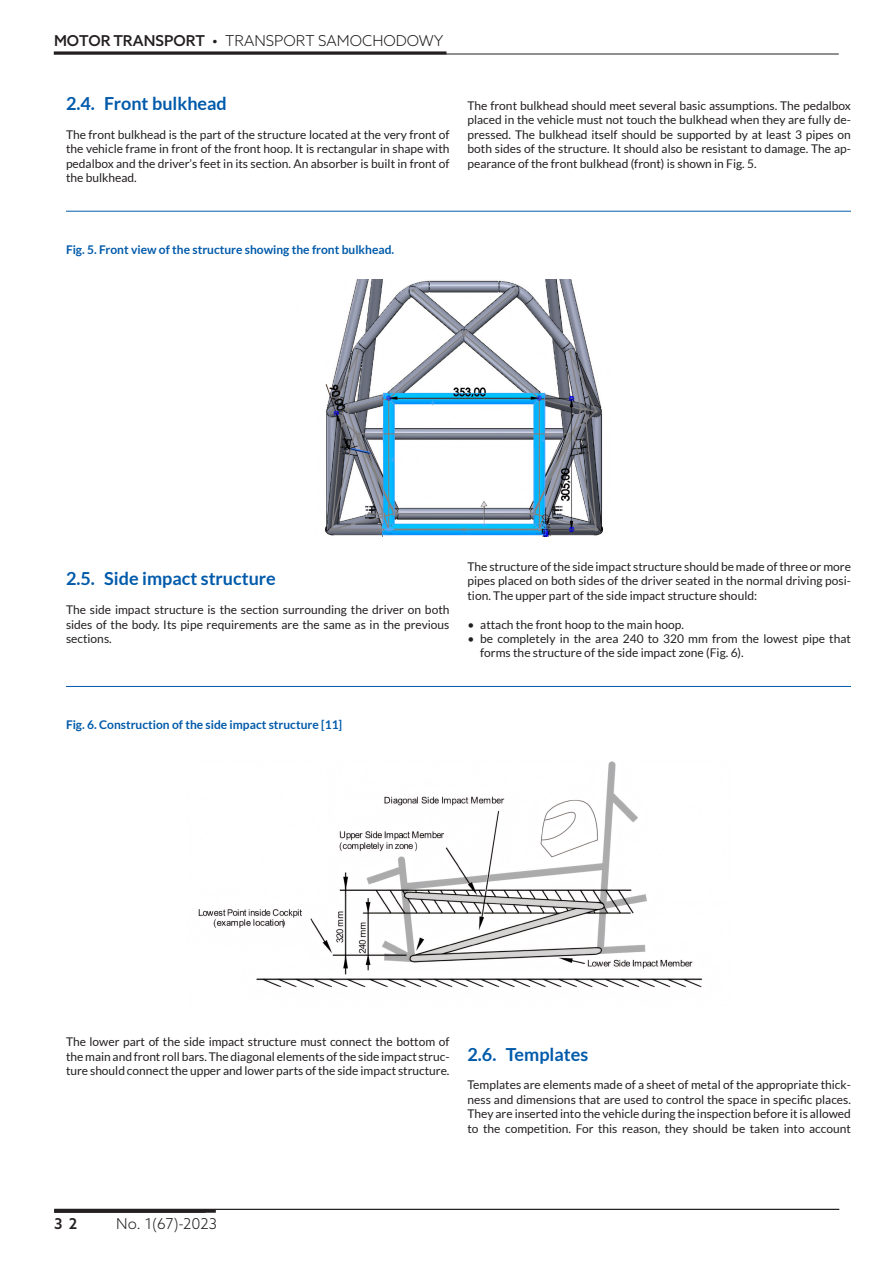
<style>
.page{position:relative;width:893px;height:1263px;background:#fff}
.page>*{position:absolute;margin:0;border:0;box-sizing:border-box;transform-origin:0 0}
.t1{font:700 18px "Lato";color:#015aaa}
.t2{font:300 15px "Azo Sans";color:#231f20}
.t3{font:500 15px "Azo Sans";color:#231f20}
.t4{font:12px/14.4px "Lato";color:#231f20;text-align:justify}
.t5{font:700 12px "Lato";color:#015aaa}
.s1{font-weight:500}
</style>
<div class="page">
<hr style="left:54px;top:54px;width:785px;height:1px;background:#231f20">
<hr style="left:54px;top:51px;width:392px;height:3px;background:#231f20">
<hr style="left:54px;top:1209px;width:785px;height:1px;background:#231f20">
<hr style="left:54px;top:1210px;width:162px;height:3px;background:#231f20">
<hr style="left:66px;top:211px;width:785px;height:1px;background:#015aaa">
<hr style="left:66px;top:686px;width:785px;height:1px;background:#015aaa">
<img style="left:325px;top:280px;width:278px;height:256px">
<img style="left:198px;top:761px;width:504px;height:227px">
<p class="t2" style="left:54px;top:31px;width:391px"><span class="s1">MOTOR TRANSPORT •</span> TRANSPORT SAMOCHODOWY</p>
<h1 class="t1" style="left:66px;top:93px;width:162px">2.4. Front bulkhead</h1>
<p class="t4" style="left:66px;top:127px;width:385px">The front bulkhead is the part of the structure located at the very front of the vehicle frame in front of the front hoop. It is rectangular in shape with pedalbox and the driver’s feet in its section. An absorber is built in front of the bulkhead.</p>
<p class="t4" style="left:467px;top:98px;width:385px">The front bulkhead should meet several basic assumptions. The pedalbox placed in the vehicle must not touch the bulkhead when they are fully de&shy;pressed. The bulkhead itself should be supported by at least 3 pipes on both sides of the structure. It should also be resistant to damage. The ap&shy;pearance of the front bulkhead (front) is shown in Fig. 5.</p>
<p class="t5" style="left:66px;top:243px;width:330px">Fig. 5. Front view of the structure showing the front bulkhead.</p>
<h1 class="t1" style="left:66px;top:568px;width:211px">2.5. Side impact structure</h1>
<p class="t4" style="left:66px;top:602px;width:385px">The side impact structure is the section surrounding the driver on both sides of the body. Its pipe requirements are the same as in the previous sections.</p>
<p class="t4" style="left:467px;top:559px;width:385px">The structure of the side impact structure should be made of three or more pipes placed on both sides of the driver seated in the normal driving posi&shy;tion. The upper part of the side impact structure should:</p>
<p class="t4" style="left:467px;top:617px;width:218px">• attach the front hoop to the main hoop.</p>
<p class="t4" style="left:480px;top:631px;width:372px;text-indent:-13px">• be completely in the area 240 to 320 mm from the lowest pipe that forms the structure of the side impact zone (Fig. 6).</p>
<p class="t5" style="left:66px;top:718px;width:278px">Fig. 6. Construction of the side impact structure [11]</p>
<p class="t4" style="left:66px;top:1034px;width:385px">The lower part of the side impact structure must connect the bottom of the main and front roll bars. The diagonal elements of the side impact struc&shy;ture should connect the upper and lower parts of the side impact structure.</p>
<h1 class="t1" style="left:467px;top:1044px;width:122px">2.6. Templates</h1>
<p class="t4" style="left:467px;top:1078px;width:385px">Templates are elements made of a sheet of metal of the appropriate thick&shy;ness and dimensions that are used to control the space in specific places.<br>They are inserted into the vehicle during the inspection before it is allowed to the competition. For this reason, they should be taken into account</p>
<p class="t3" style="left:54px;top:1214px;width:25px">3 2</p>
<p class="t2" style="left:116px;top:1214px;width:102px">No. 1(67)-2023</p>
</div>
